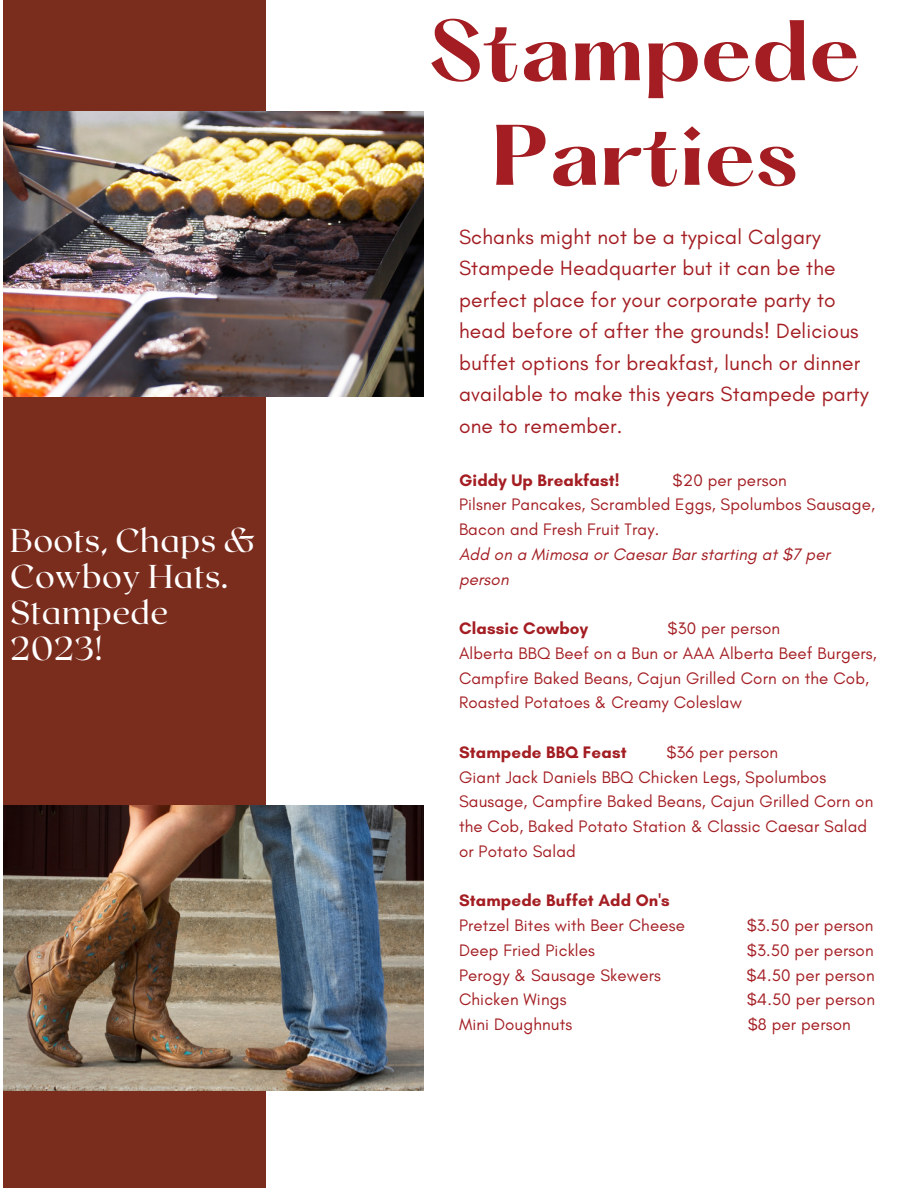
<style>
.page{position:relative;width:918px;height:1188px;background:#fff}
.page>*{position:absolute;margin:0;border:0;box-sizing:border-box;transform-origin:0 0}
.t1{font:700 75px/104.7px "Hatton";color:#a31d22;text-align:center}
.t2{font:33px/36px "Roxborough CF";letter-spacing:.015em;color:#fff}
.t3{font:21px/31.5px "Glacial Indifference";letter-spacing:.01em;color:#a31d22}
.t4{font:16.95px/24.8px "Glacial Indifference";letter-spacing:.01em;color:#a31d22}
.t5{font:700 16.95px "Glacial Indifference";letter-spacing:.01em;color:#a31d22}
.t6{font:italic 16.95px/24.8px "Glacial Indifference";letter-spacing:.01em;color:#a31d22}
</style>
<div class="page">
<div style="left:3px;top:0;width:262px;height:1188px;background:#7a2c1d"></div>
<img style="left:3px;top:112px;width:421px;height:284px">
<img style="left:3px;top:806px;width:421px;height:284px">
<p class="t2" style="left:10px;top:521px;width:247px">Boots, Chaps &amp;<br>Cowboy Hats.<br>Stampede<br>2023!</p>
<p class="t1" style="left:428px;top:7px;width:434px">Stampede<br>Parties</p>
<p class="t3" style="left:459px;top:221px;width:411px">Schanks might not be a typical Calgary Stampede Headquarter but it can be the perfect place for your corporate party to head before of after the grounds! Delicious buffet options for breakfast, lunch or dinner available to make this years Stampede party one to remember.</p>
<p class="t5" style="left:459px;top:470px;width:162px">Giddy Up Breakfast!</p>
<p class="t4" style="left:673px;top:467px;width:116px">$20 per person</p>
<p class="t4" style="left:459px;top:492px;width:417px">Pilsner Pancakes, Scrambled Eggs, Spolumbos Sausage,<br>Bacon and Fresh Fruit Tray.</p>
<p class="t6" style="left:459px;top:542px;width:373px">Add on a Mimosa or Caesar Bar starting at $7 per person</p>
<p class="t5" style="left:459px;top:618px;width:131px">Classic Cowboy</p>
<p class="t4" style="left:668px;top:616px;width:114px">$30 per person</p>
<p class="t4" style="left:459px;top:641px;width:419px">Alberta BBQ Beef on a Bun or AAA Alberta Beef Burgers,<br>Campfire Baked Beans, Cajun Grilled Corn on the Cob,<br>Roasted Potatoes &amp; Creamy Coleslaw</p>
<p class="t5" style="left:459px;top:742px;width:169px">Stampede BBQ Feast</p>
<p class="t4" style="left:666px;top:740px;width:113px">$36 per person</p>
<p class="t4" style="left:459px;top:764px;width:416px">Giant Jack Daniels BBQ Chicken Legs, Spolumbos Sausage, Campfire Baked Beans, Cajun Grilled Corn on the Cob, Baked Potato Station &amp; Classic Caesar Salad or Potato Salad</p>
<p class="t5" style="left:459px;top:890px;width:212px">Stampede Buffet Add On's</p>
<p class="t4" style="left:459px;top:913px;width:228px">Pretzel Bites with Beer Cheese</p>
<p class="t4" style="left:747px;top:913px;width:128px">$3.50 per person</p>
<p class="t4" style="left:459px;top:938px;width:138px">Deep Fried Pickles</p>
<p class="t4" style="left:747px;top:938px;width:128px">$3.50 per person</p>
<p class="t4" style="left:459px;top:962px;width:204px">Perogy &amp; Sausage Skewers</p>
<p class="t4" style="left:746px;top:962px;width:130px">$4.50 per person</p>
<p class="t4" style="left:459px;top:987px;width:109px">Chicken Wings</p>
<p class="t4" style="left:747px;top:987px;width:130px">$4.50 per person</p>
<p class="t4" style="left:459px;top:1012px;width:115px">Mini Doughnuts</p>
<p class="t4" style="left:748px;top:1012px;width:105px">$8 per person</p>
</div>
